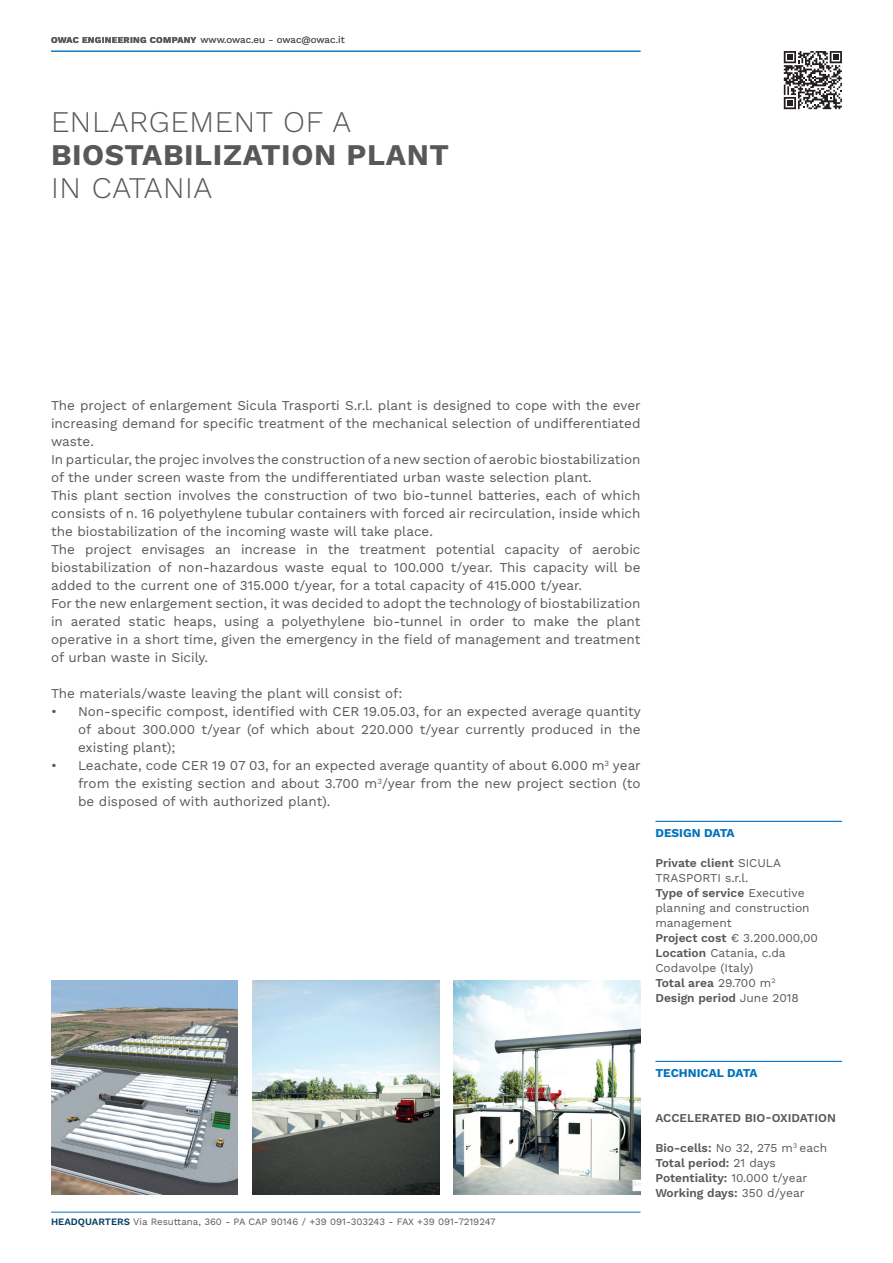
<style>
.page{position:relative;width:893px;height:1263px;background:#fff}
.page>*{position:absolute;margin:0;border:0;box-sizing:border-box;transform-origin:0 0}
.t1{font:300 30px "Work Sans";letter-spacing:.02em;color:#57585a}
.t2{font:700 30px "Work Sans";letter-spacing:.02em;color:#57585a}
.t3{font:13.5px/18px "Work Sans";color:#57585a;text-align:justify}
.t4{font:12px/15px "Work Sans";color:#57585a}
.t5{font:600 12px/15px "Work Sans";color:#57585a}
.t6{font:700 12px "Work Sans";color:#0072bc}
.t7{font:9.75px "Work Sans";color:#57585a}
.s1{font-weight:700;font-size:9px}
.s2{font-weight:600}
.s3{font-weight:600;color:#063c60}
.s4{font-weight:400}
</style>
<div class="page">
<hr style="left:51px;top:1212px;width:589px;height:1px;background:#0072bc">
<hr style="left:655px;top:821px;width:187px;height:1px;background:#0072bc">
<hr style="left:655px;top:1061px;width:187px;height:1px;background:#0072bc">
<hr style="left:51px;top:51px;width:589px;height:1px;background:#0072bc">
<img style="left:252px;top:980px;width:187px;height:215px">
<img style="left:51px;top:980px;width:187px;height:215px">
<img style="left:454px;top:980px;width:186px;height:215px">
<svg style="left:784px;top:51px;width:58px;height:58px"></svg>
<p class="t7" style="left:51px;top:32px;width:295px"><span class="s1">OWAC ENGINEERING COMPANY</span> www.owac.eu - owac@owac.it</p>
<h1 class="t1" style="left:51px;top:100px;width:302px">ENLARGEMENT OF A</h1>
<h1 class="t2" style="left:51px;top:132px;width:400px">BIOSTABILIZATION PLANT</h1>
<h1 class="t1" style="left:51px;top:166px;width:163px">IN CATANIA</h1>
<p class="t3" style="left:51px;top:396px;width:591px;text-align:left">The project of enlargement Sicula Trasporti S.r.l. plant is designed to cope with the ever increasing demand for specific treatment of the mechanical selection of undifferentiated waste.<br>In particular, the projec involves the construction of a new section of aerobic biostabilization of the under screen waste from the undifferentiated urban waste selection plant.<br>This plant section involves the construction of two bio-tunnel batteries, each of which consists of n. 16 polyethylene tubular containers with forced air recirculation, inside which the biostabilization of the incoming waste will take place.<br>The project envisages an increase in the treatment potential capacity of aerobic biostabilization of non-hazardous waste equal to 100.000 t/year. This capacity will be added to the current one of 315.000 t/year, for a total capacity of 415.000 t/year.<br>For the new enlargement section, it was decided to adopt the technology of biostabilization in aerated static heaps, using a polyethylene bio-tunnel in order to make the plant operative in a short time, given the emergency in the field of management and treatment of urban waste in Sicily.</p>
<p class="t3" style="left:51px;top:684px;width:353px">The materials/waste leaving the plant will consist of:</p>
<p class="t3" style="left:78px;top:702px;width:564px;text-indent:-27px">• Non-specific compost, identified with CER 19.05.03, for an expected average quantity of about 300.000 t/year (of which about 220.000 t/year currently produced in the existing plant);</p>
<p class="t3" style="left:78px;top:756px;width:564px;text-indent:-27px">• Leachate, code CER 19 07 03, for an expected average quantity of about 6.000 m<sup>3</sup> year from the existing section and about 3.700 m<sup>3</sup>/year from the new project section (to be disposed of with authorized plant).</p>
<p class="t6" style="left:655px;top:824px;width:81px">DESIGN DATA</p>
<p class="t4" style="left:655px;top:855px;width:164px"><span class="s2">Private client</span> SICULA<br>TRASPORTI s.r.l.<br><span class="s2">Type of service</span> Executive planning and construction management<br><span class="s2">Project cost</span> € 3.200.000,00<br><span class="s2">Location</span> Catania, c.da<br>Codavolpe (Italy)<br><span class="s2">Total area</span> 29.700 m<sup>2<br></sup><span class="s2">Design period</span> June 2018</p>
<p class="t7" style="left:51px;top:1214px;width:446px"><span class="s3">HEADQUARTERS</span> Via Resuttana, 360 - PA CAP 90146 / +39 091-303243 - FAX +39 091-7219247</p>
<p class="t6" style="left:655px;top:1064px;width:104px">TECHNICAL DATA</p>
<p class="t5" style="left:655px;top:1110px;width:182px">ACCELERATED BIO-OXIDATION</p>
<p class="t5" style="left:655px;top:1140px;width:173px">Bio-cells: <span class="s4">No 32, 275 m</span><sup>3</sup> <span class="s4">each<br></span>Total period: <span class="s4">21 days<br></span>Potentiality: <span class="s4">10.000 t/year<br></span>Working days: <span class="s4">350 d/year</span></p>
</div>
